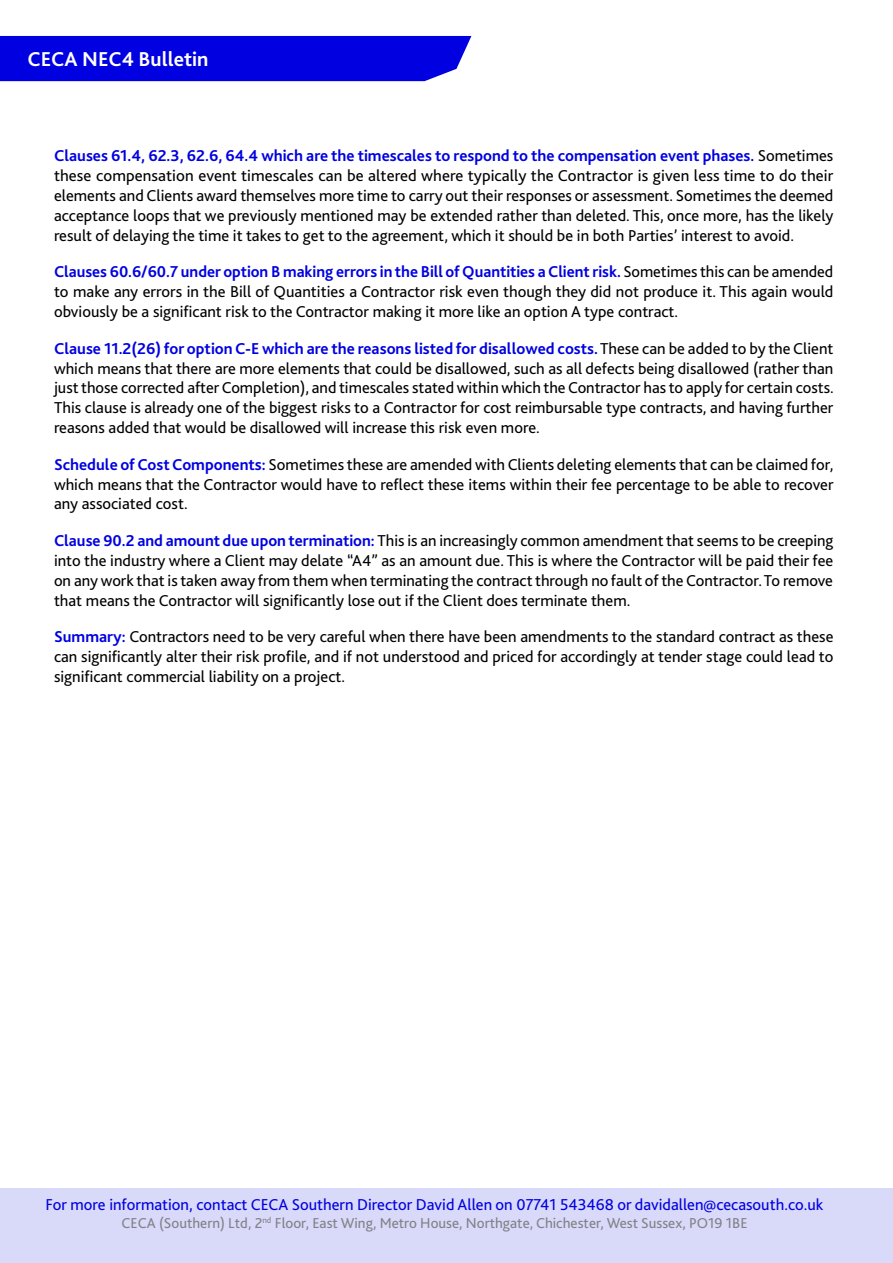
<style>
.page{position:relative;width:893px;height:1263px;background:#fff}
.page>*{position:absolute;margin:0;border:0;box-sizing:border-box;transform-origin:0 0}
.t1{font:700 21px "Bliss 2";color:#fff}
.t2{font:16.5px/19.8px "Bliss 2";color:#000;text-align:justify}
.t3{font:16.5px "Bliss 2";color:#0000e1}
.t4{font:15px "Bliss 2";color:#808285}
.s1{font-weight:700;color:#0000e1}
</style>
<div class="page">
<div style="left:0;top:1188px;width:893px;height:75px;background:#d9d9fa"></div>
<div style="left:0;top:36px;width:471px;height:45px;background:#0000e1"></div>
<p class="t1" style="left:28px;top:46px;width:182px">CECA NEC4 Bulletin</p>
<p class="t2" style="left:54px;top:146px;width:781px"><span class="s1">Clauses 61.4, 62.3, 62.6, 64.4 which are the timescales to respond to the compensation event phases.</span> Sometimes these compensation event timescales can be altered where typically the Contractor is given less time to do their elements and Clients award themselves more time to carry out their responses or assessment. Sometimes the deemed acceptance loops that we previously mentioned may be extended rather than deleted. This, once more, has the likely result of delaying the time it takes to get to the agreement, which it should be in both Parties’ interest to avoid.</p>
<p class="t2" style="left:54px;top:262px;width:781px"><span class="s1">Clauses 60.6/60.7 under option B making errors in the Bill of Quantities a Client risk.</span> Sometimes this can be amended to make any errors in the Bill of Quantities a Contractor risk even though they did not produce it. This again would obviously be a significant risk to the Contractor making it more like an option A type contract.</p>
<p class="t2" style="left:54px;top:338px;width:781px"><span class="s1">Clause 11.2(26) for option C-E which are the reasons listed for disallowed costs.</span> These can be added to by the Client which means that there are more elements that could be disallowed, such as all defects being disallowed (rather than just those corrected after Completion), and timescales stated within which the Contractor has to apply for certain costs.<br>This clause is already one of the biggest risks to a Contractor for cost reimbursable type contracts, and having further reasons added that would be disallowed will increase this risk even more.</p>
<p class="t2" style="left:54px;top:454px;width:781px"><span class="s1">Schedule of Cost Components:</span> Sometimes these are amended with Clients deleting elements that can be claimed for, which means that the Contractor would have to reflect these items within their fee percentage to be able to recover any associated cost.</p>
<p class="t2" style="left:54px;top:531px;width:781px"><span class="s1">Clause 90.2 and amount due upon termination:</span> This is an increasingly common amendment that seems to be creeping into the industry where a Client may delate “A4” as an amount due. This is where the Contractor will be paid their fee on any work that is taken away from them when terminating the contract through no fault of the Contractor. To remove that means the Contractor will significantly lose out if the Client does terminate them.</p>
<p class="t2" style="left:54px;top:627px;width:781px"><span class="s1">Summary:</span> Contractors need to be very careful when there have been amendments to the standard contract as these can significantly alter their risk profile, and if not understood and priced for accordingly at tender stage could lead to significant commercial liability on a project.</p>
<p class="t3" style="left:45px;top:1194px;width:779px">For more information, contact CECA Southern Director David Allen on 07741 543468 or davidallen@cecasouth.co.uk</p>
<p class="t4" style="left:121px;top:1213px;width:628px">CECA (Southern) Ltd, 2<sup>nd</sup> Floor, East Wing, Metro House, Northgate, Chichester, West Sussex, PO19 1BE</p>
</div>
